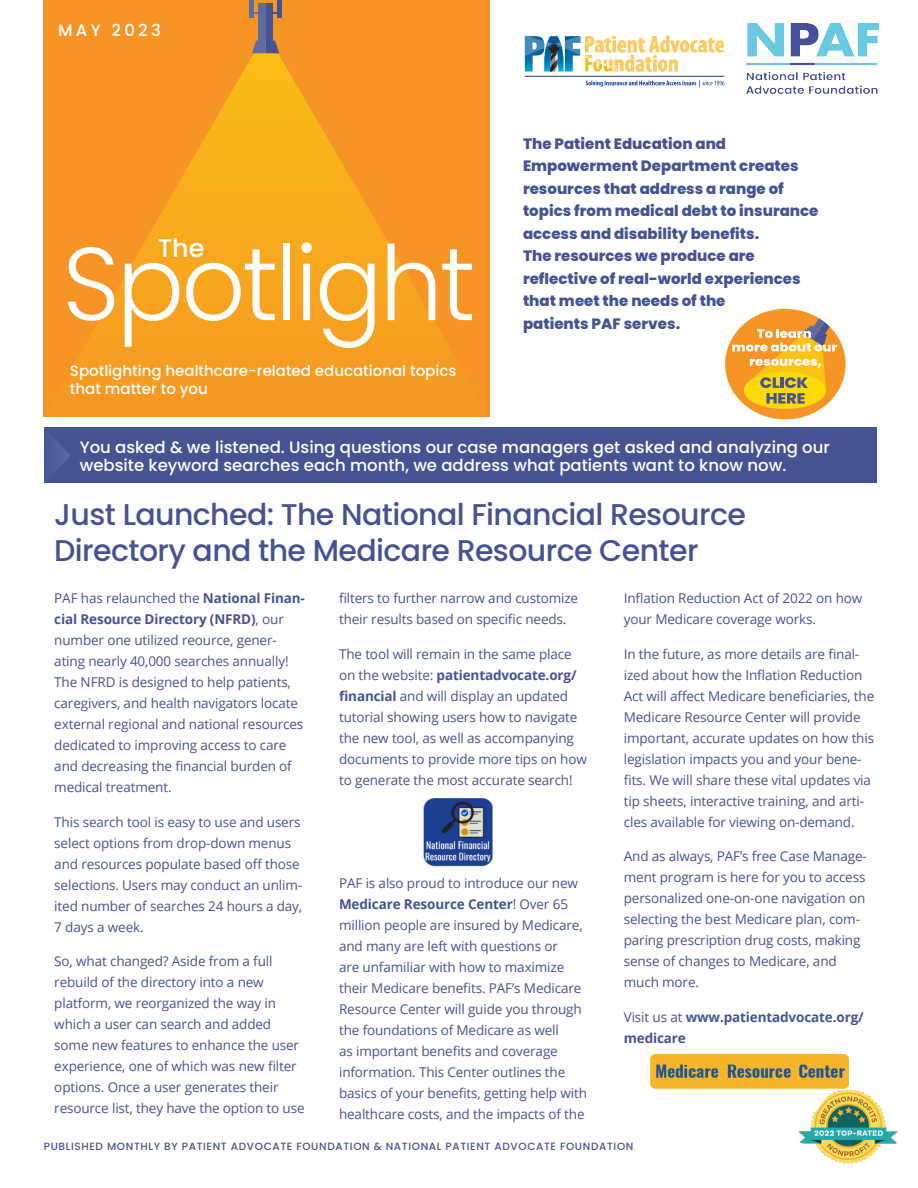
<style>
.page{position:relative;width:918px;height:1188px;background:#fff}
.page>*{position:absolute;margin:0;border:0;box-sizing:border-box;transform-origin:0 0}
.t1{font:300 103.5px "Poppins";letter-spacing:-.03em;color:#fff}
.t2{font:500 30px/36px "Poppins";letter-spacing:-.02em;color:#465393}
.t3{font:500 25.5px "Poppins";color:#fff}
.t4{font:500 16.5px/18px "Poppins";color:#fff}
.t5{font:800 15px/22.5px "Poppins";color:#465393}
.t6{font:500 15px/18px "Poppins";color:#fff}
.t7{font:13.5px/21px "Open Sans";letter-spacing:-.01em;color:#465393}
.t8{font:700 13.5px/21px "Open Sans";letter-spacing:-.01em;color:#465393}
.t9{font:500 10.5px "Poppins";letter-spacing:.06em;color:#465393}
.s1{font-weight:700}
.s2{font-weight:400}
</style>
<div class="page">
<div style="left:43px;top:0;width:447px;height:416px;background:#f69526"></div>
<div style="left:266px;top:3px;width:7px;height:38px;background:#465393"></div>
<hr style="left:277px;top:0;width:4px;height:17px;background:#465393">
<div style="left:258px;top:3px;width:8px;height:38px;background:#606ba2"></div>
<hr style="left:250px;top:0;width:4px;height:17px;background:#606ba2">
<svg style="left:252px;top:41px;width:27px;height:12px"></svg>
<svg style="left:90px;top:53px;width:354px;height:286px"></svg>
<div style="left:44px;top:428px;width:832px;height:55px;background:#465393"></div>
<hr style="left:525px;top:76px;width:199px;height:1px;background:#1b3f94">
<svg style="left:586px;top:80px;width:138px;height:7px"></svg>
<svg style="left:525px;top:36px;width:199px;height:36px"></svg>
<svg style="left:53px;top:439px;width:17px;height:32px"></svg>
<div style="left:725px;top:309px;width:121px;height:110px;background:#f69525;border-radius:50%"></div>
<svg style="left:732px;top:318px;width:105px;height:91px"></svg>
<img style="left:799px;top:1090px;width:99px;height:74px">
<img style="left:423px;top:798px;width:70px;height:69px">
<img style="left:651px;top:1054px;width:197px;height:35px">
<img style="left:746px;top:24px;width:133px;height:69px">
<p class="t4" style="left:58px;top:21px;width:104px">MAY 2023</p>
<p class="t3" style="left:158px;top:233px;width:48px">The</p>
<p class="t1" style="left:62px;top:224px;width:415px">Spotlight</p>
<p class="t6" style="left:70px;top:362px;width:388px">Spotlighting healthcare-related educational topics that matter to you</p>
<p class="t5" style="left:523px;top:132px;width:297px">The Patient Education and<br>Empowerment Department creates resources that address a range of topics from medical debt to insurance access and disability benefits.</p>
<p class="t5" style="left:523px;top:245px;width:279px">The resources we produce are reflective of real-world experiences that meet the needs of the</p>
<p class="t5" style="left:523px;top:312px;width:159px">patients PAF serves.</p>
<p class="t4" style="left:80px;top:439px;width:752px">You asked &amp; we listened. Using questions our case managers get asked and analyzing our website keyword searches each month, we address what patients want to know now.</p>
<p class="t2" style="left:54px;top:497px;width:693px">Just Launched: The National Financial Resource<br>Directory and the Medicare Resource Center</p>
<p class="t7" style="left:54px;top:587px;width:252px">PAF has relaunched the <span class="s1">National Finan&shy;cial Resource Directory (NFRD)</span>, our number one utilized reource, gener&shy;ating nearly 40,000 searches annually!<br>The NFRD is designed to help patients, caregivers, and health navigators locate external regional and national resources dedicated to improving access to care and decreasing the financial burden of medical treatment.</p>
<p class="t7" style="left:54px;top:811px;width:249px">This search tool is easy to use and users select options from drop-down menus and resources populate based off those selections. Users may conduct an unlim&shy;ited number of searches 24 hours a day, 7 days a week.</p>
<p class="t7" style="left:54px;top:950px;width:252px">So, what changed? Aside from a full rebuild of the directory into a new platform, we reorganized the way in which a user can search and added some new features to enhance the user experience, one of which was new filter options. Once a user generates their resource list, they have the option to use</p>
<p class="t7" style="left:339px;top:587px;width:241px">filters to further narrow and customize their results based on specific needs.</p>
<p class="t7" style="left:339px;top:643px;width:249px">The tool will remain in the same place on the website: <span class="s1">patientadvocate.org/ financial</span> and will display an updated tutorial showing users how to navigate the new tool, as well as accompanying documents to provide more tips on how to generate the most accurate search!</p>
<p class="t7" style="left:339px;top:873px;width:249px">PAF is also proud to introduce our new <span class="s1">Medicare Resource Center</span>! Over 65 million people are insured by Medicare, and many are left with questions or<br>are unfamiliar with how to maximize their Medicare benefits. PAF’s Medicare Resource Center will guide you through the foundations of Medicare as well<br>as important benefits and coverage information. This Center outlines the basics of your benefits, getting help with healthcare costs, and the impacts of the</p>
<p class="t7" style="left:624px;top:588px;width:240px">Inflation Reduction Act of 2022 on how your Medicare coverage works.</p>
<p class="t7" style="left:624px;top:643px;width:252px">In the future, as more details are final&shy;ized about how the Inflation Reduction Act will affect Medicare beneficiaries, the Medicare Resource Center will provide important, accurate updates on how this legislation impacts you and your bene&shy;fits. We will share these vital updates via tip sheets, interactive training, and arti&shy;cles available for viewing on-demand.</p>
<p class="t7" style="left:624px;top:846px;width:245px">And as always, PAF’s free Case Manage&shy;ment program is here for you to access personalized one-on-one navigation on selecting the best Medicare plan, com&shy;paring prescription drug costs, making sense of changes to Medicare, and much more.</p>
<p class="t8" style="left:624px;top:1006px;width:241px"><span class="s2">Visit us at</span> www.patientadvocate.org/ medicare</p>
<p class="t9" style="left:44px;top:1140px;width:591px">PUBLISHED MONTHLY BY PATIENT ADVOCATE FOUNDATION &amp; NATIONAL PATIENT ADVOCATE FOUNDATION</p>
</div>
